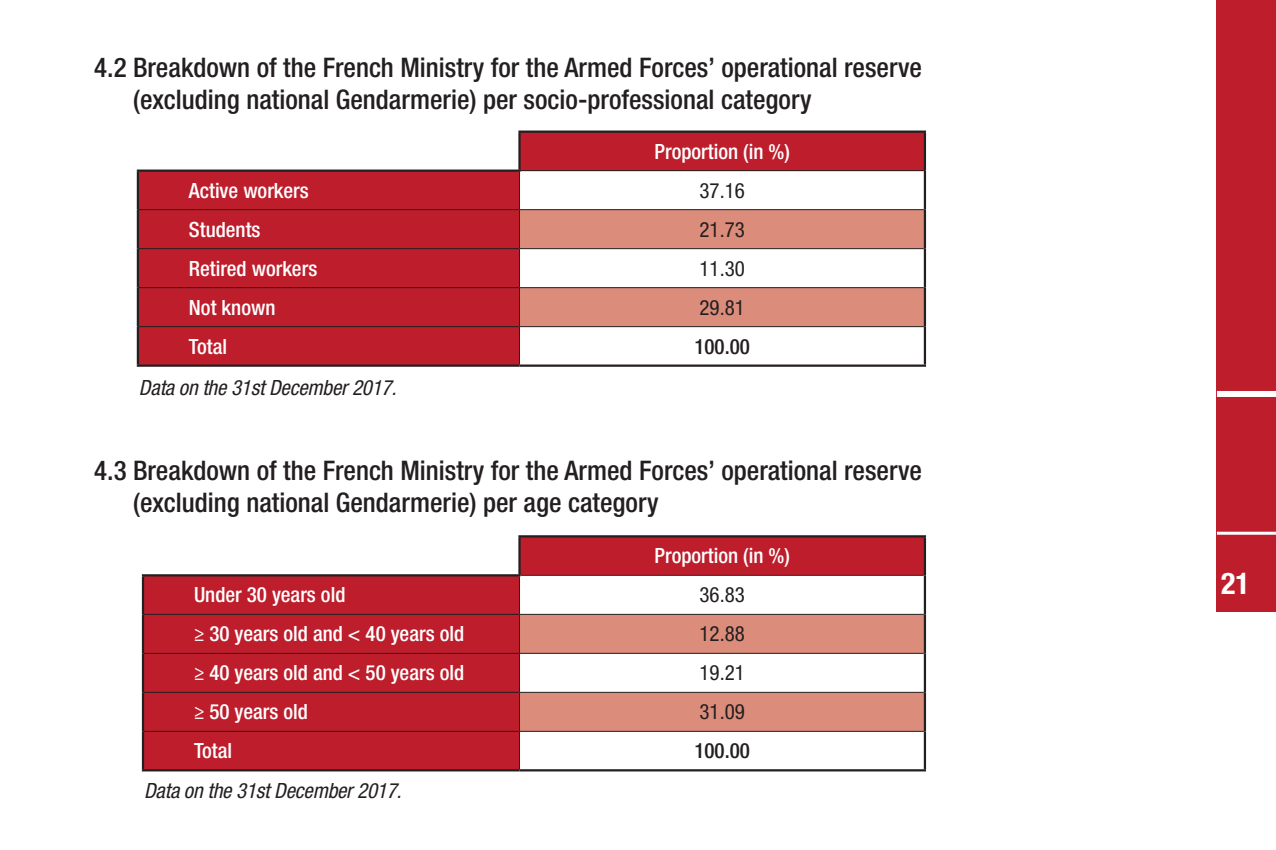
<style>
.page{position:relative;width:1276px;height:850px;background:#fff}
.page>*{position:absolute;margin:0;border:0;box-sizing:border-box;transform-origin:0 0}
.t1{font:700 condensed 30px "Helvetica Neue LT Std";color:#fff}
.t2{font:500 condensed 27px/32.4px "Helvetica Neue LT Std";color:#231f20}
.t3{font:500 condensed 21px "Helvetica Neue LT Std";color:#fff}
.t4{font:italic condensed 21px "Helvetica Neue LT Std";letter-spacing:-.01em;color:#231f20}
.t5{font:condensed 21px "Helvetica Neue LT Std";color:#231f20}
.t6{font:500 condensed 21px "Helvetica Neue LT Std";color:#231f20}
</style>
<div class="page">
<div style="left:1217px;top:0;width:59px;height:612px;background:#be1d2c"></div>
<hr style="left:1217px;top:532px;width:59px;height:3px;background:#fff">
<div style="left:1217px;top:391px;width:59px;height:6px;background:#fff"></div>
<div style="left:519px;top:536px;width:406px;height:39px;background:#be1d2c"></div>
<div style="left:144px;top:576px;width:375px;height:193px;background:#be1d2c"></div>
<svg style="left:520px;top:615px;width:404px;height:116px;fill:#db8c7b"></svg>
<hr style="left:521px;top:575px;width:403px;height:1px;background:#231f20">
<hr style="left:519px;top:576px;width:1px;height:38px;background:#231f20">
<hr style="left:144px;top:614px;width:375px;height:1px;background:#231f20">
<hr style="left:519px;top:614px;width:405px;height:1px;background:#231f20">
<hr style="left:519px;top:615px;width:1px;height:38px;background:#231f20">
<hr style="left:144px;top:653px;width:375px;height:1px;background:#231f20">
<hr style="left:519px;top:653px;width:405px;height:1px;background:#231f20">
<hr style="left:519px;top:654px;width:1px;height:38px;background:#231f20">
<hr style="left:144px;top:692px;width:375px;height:1px;background:#231f20">
<hr style="left:519px;top:692px;width:405px;height:1px;background:#231f20">
<hr style="left:519px;top:693px;width:1px;height:38px;background:#231f20">
<hr style="left:144px;top:731px;width:375px;height:1px;background:#231f20">
<hr style="left:519px;top:731px;width:405px;height:1px;background:#231f20">
<hr style="left:519px;top:732px;width:1px;height:37px;background:#231f20">
<hr style="left:518px;top:535px;width:408px;height:2px;background:#231f20">
<hr style="left:924px;top:537px;width:2px;height:38px;background:#231f20">
<hr style="left:142px;top:576px;width:2px;height:38px;background:#231f20">
<hr style="left:924px;top:575px;width:2px;height:39px;background:#231f20">
<hr style="left:142px;top:614px;width:2px;height:39px;background:#231f20">
<hr style="left:924px;top:614px;width:2px;height:39px;background:#231f20">
<hr style="left:142px;top:653px;width:2px;height:39px;background:#231f20">
<hr style="left:924px;top:653px;width:2px;height:39px;background:#231f20">
<hr style="left:142px;top:692px;width:2px;height:39px;background:#231f20">
<hr style="left:924px;top:692px;width:2px;height:39px;background:#231f20">
<hr style="left:142px;top:731px;width:2px;height:38px;background:#231f20">
<hr style="left:924px;top:731px;width:2px;height:38px;background:#231f20">
<hr style="left:142px;top:769px;width:377px;height:2px;background:#231f20">
<hr style="left:519px;top:769px;width:407px;height:2px;background:#231f20">
<hr style="left:518px;top:537px;width:3px;height:37px;background:#231f20">
<hr style="left:142px;top:574px;width:379px;height:2px;background:#231f20">
<div style="left:519px;top:132px;width:406px;height:39px;background:#be1d2c"></div>
<div style="left:139px;top:172px;width:380px;height:192px;background:#be1d2c"></div>
<svg style="left:520px;top:210px;width:404px;height:116px;fill:#db8c7b"></svg>
<hr style="left:521px;top:170px;width:403px;height:1px;background:#231f20">
<hr style="left:519px;top:172px;width:1px;height:37px;background:#231f20">
<hr style="left:139px;top:209px;width:380px;height:1px;background:#231f20">
<hr style="left:519px;top:209px;width:405px;height:1px;background:#231f20">
<hr style="left:519px;top:210px;width:1px;height:38px;background:#231f20">
<hr style="left:139px;top:248px;width:380px;height:1px;background:#231f20">
<hr style="left:519px;top:248px;width:405px;height:1px;background:#231f20">
<hr style="left:519px;top:249px;width:1px;height:38px;background:#231f20">
<hr style="left:139px;top:287px;width:380px;height:1px;background:#231f20">
<hr style="left:519px;top:287px;width:405px;height:1px;background:#231f20">
<hr style="left:519px;top:288px;width:1px;height:38px;background:#231f20">
<hr style="left:139px;top:326px;width:380px;height:1px;background:#231f20">
<hr style="left:519px;top:326px;width:405px;height:1px;background:#231f20">
<hr style="left:519px;top:327px;width:1px;height:37px;background:#231f20">
<hr style="left:518px;top:131px;width:408px;height:2px;background:#231f20">
<hr style="left:924px;top:133px;width:2px;height:38px;background:#231f20">
<hr style="left:137px;top:172px;width:2px;height:38px;background:#231f20">
<hr style="left:924px;top:171px;width:2px;height:39px;background:#231f20">
<hr style="left:137px;top:210px;width:2px;height:39px;background:#231f20">
<hr style="left:924px;top:210px;width:2px;height:39px;background:#231f20">
<hr style="left:137px;top:249px;width:2px;height:39px;background:#231f20">
<hr style="left:924px;top:249px;width:2px;height:39px;background:#231f20">
<hr style="left:137px;top:288px;width:2px;height:39px;background:#231f20">
<hr style="left:924px;top:288px;width:2px;height:39px;background:#231f20">
<hr style="left:137px;top:327px;width:2px;height:37px;background:#231f20">
<hr style="left:924px;top:327px;width:2px;height:37px;background:#231f20">
<hr style="left:137px;top:364px;width:382px;height:3px;background:#231f20">
<hr style="left:519px;top:364px;width:407px;height:3px;background:#231f20">
<hr style="left:518px;top:133px;width:3px;height:37px;background:#231f20">
<hr style="left:137px;top:170px;width:384px;height:2px;background:#231f20">
<p class="t2" style="left:133px;top:51px;width:790px;text-indent:-39px">4.2 Breakdown of the French Ministry for the Armed Forces’ operational reserve (excluding national Gendarmerie) per socio-professional category</p>
<p class="t3" style="left:655px;top:139px;width:137px">Proportion (in %)</p>
<p class="t3" style="left:189px;top:178px;width:121px">Active workers</p>
<p class="t5" style="left:699px;top:178px;width:47px">37.16</p>
<p class="t3" style="left:189px;top:217px;width:73px">Students</p>
<p class="t5" style="left:699px;top:217px;width:47px">21.73</p>
<p class="t3" style="left:189px;top:256px;width:130px">Retired workers</p>
<p class="t5" style="left:699px;top:256px;width:47px">11.30</p>
<p class="t3" style="left:189px;top:295px;width:88px">Not known</p>
<p class="t5" style="left:699px;top:295px;width:47px">29.81</p>
<p class="t3" style="left:189px;top:334px;width:40px">Total</p>
<p class="t6" style="left:694px;top:334px;width:57px">100.00</p>
<p class="t4" style="left:139px;top:376px;width:259px">Data on the 31st December 2017.</p>
<p class="t2" style="left:133px;top:453px;width:790px;text-indent:-39px">4.3 Breakdown of the French Ministry for the Armed Forces’ operational reserve (excluding national Gendarmerie) per age category</p>
<p class="t3" style="left:655px;top:543px;width:137px">Proportion (in %)</p>
<p class="t3" style="left:194px;top:582px;width:153px">Under 30 years old</p>
<p class="t5" style="left:699px;top:583px;width:47px">36.83</p>
<p class="t3" style="left:194px;top:621px;width:272px">≥ 30 years old and &lt; 40 years old</p>
<p class="t5" style="left:699px;top:622px;width:47px">12.88</p>
<p class="t3" style="left:194px;top:660px;width:272px">≥ 40 years old and &lt; 50 years old</p>
<p class="t5" style="left:699px;top:661px;width:47px">19.21</p>
<p class="t3" style="left:194px;top:699px;width:115px">≥ 50 years old</p>
<p class="t5" style="left:699px;top:700px;width:47px">31.09</p>
<p class="t3" style="left:194px;top:738px;width:40px">Total</p>
<p class="t6" style="left:694px;top:738px;width:57px">100.00</p>
<p class="t4" style="left:144px;top:778px;width:259px">Data on the 31st December 2017.</p>
<p class="t1" style="left:1221px;top:565px;width:30px">21</p>
</div>
